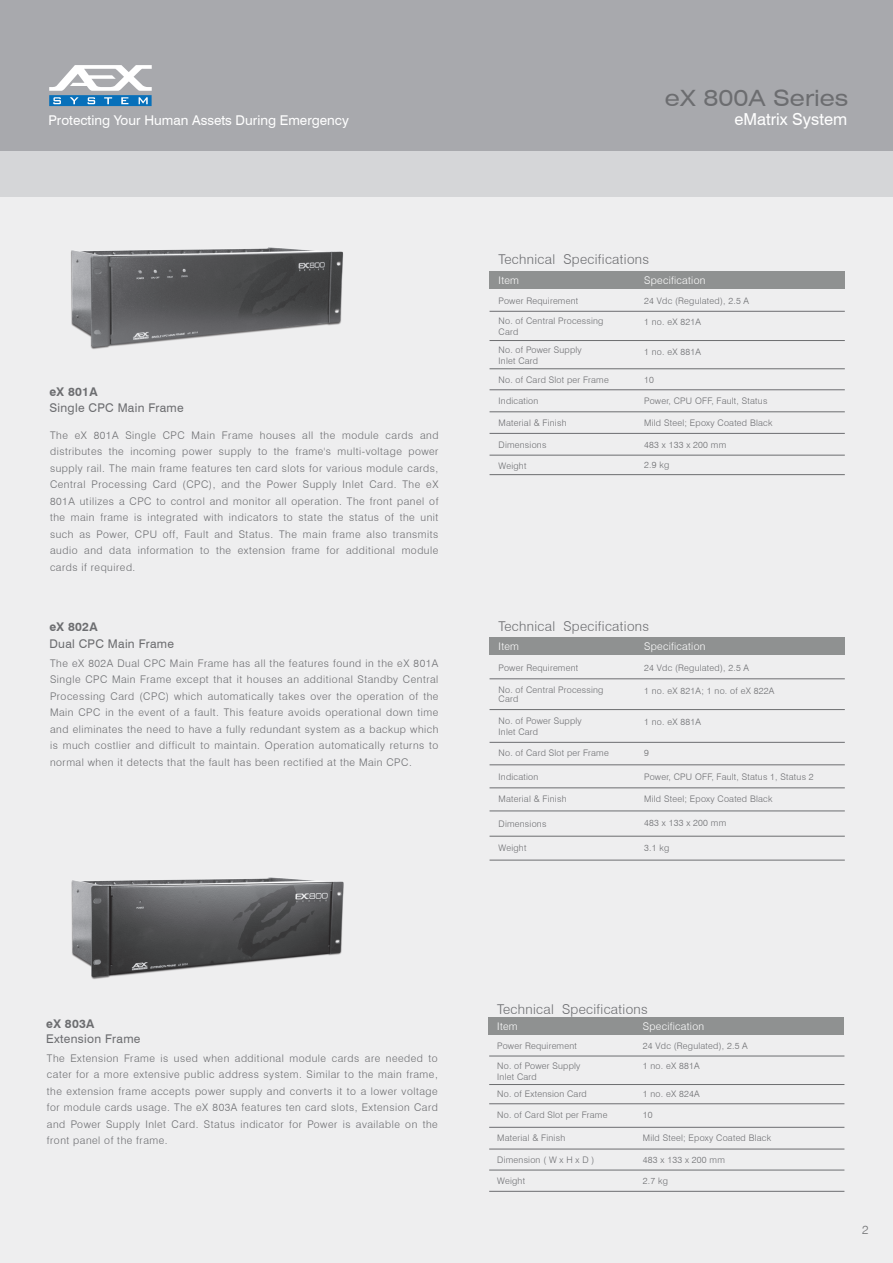
<style>
.page{position:relative;width:893px;height:1263px;background:#fff}
.page>*{position:absolute;margin:0;border:0;box-sizing:border-box;transform-origin:0 0}
.t1{font:expanded 22.5px "Swiss 721 BT";color:#6c6d70}
.t2{font:16.5px "Swiss 721 BT";color:#fff}
.t3{font:300 13.5px "Swiss 721 BT";letter-spacing:.025em;color:#6c6d70}
.t4{font:13.5px "Swiss 721 BT";color:#fff}
.t5{font:12px "Swiss 721 BT";letter-spacing:.025em;color:#6c6d70}
.t6{font:700 12px "Swiss 721 BT";letter-spacing:.025em;color:#6c6d70}
.t7{font:300 12px "Swiss 721 BT";color:#6c6d70}
.t8{font:300 10.5px/16.5px "Swiss 721 BT";letter-spacing:.05em;color:#6c6d70;text-align:justify}
.t9{font:300 10.5px "Swiss 721 BT";letter-spacing:.025em;color:#fff}
.t10{font:300 9px/10.8px "Swiss 721 BT";letter-spacing:.025em;color:#6c6d70}
</style>
<div class="page">
<div style="left:0;top:192px;width:893px;height:1071px;background:#eeeeef"></div>
<div style="left:0;top:150px;width:893px;height:47px;background:#d5d6d8"></div>
<div style="left:0;top:0;width:893px;height:151px;background:#a8a9ad"></div>
<svg style="left:49px;top:65px;width:103px;height:41px"></svg>
<div style="left:490px;top:271px;width:355px;height:18px;background:#8f9191"></div>
<hr style="left:490px;top:311px;width:355px;height:1px;background:#6c6d70">
<hr style="left:490px;top:340px;width:355px;height:1px;background:#6c6d70">
<hr style="left:490px;top:389px;width:355px;height:1px;background:#6c6d70">
<hr style="left:490px;top:412px;width:355px;height:1px;background:#6c6d70">
<hr style="left:490px;top:433px;width:355px;height:1px;background:#6c6d70">
<hr style="left:490px;top:455px;width:355px;height:1px;background:#6c6d70">
<hr style="left:490px;top:474px;width:355px;height:1px;background:#6c6d70">
<div style="left:488px;top:1018px;width:356px;height:17px;background:#8f9191"></div>
<hr style="left:489px;top:1056px;width:355px;height:1px;background:#6c6d70">
<hr style="left:489px;top:1084px;width:355px;height:1px;background:#6c6d70">
<hr style="left:489px;top:1103px;width:355px;height:1px;background:#6c6d70">
<hr style="left:489px;top:1127px;width:355px;height:1px;background:#6c6d70">
<hr style="left:489px;top:1149px;width:355px;height:1px;background:#6c6d70">
<hr style="left:489px;top:1170px;width:355px;height:1px;background:#6c6d70">
<hr style="left:489px;top:1191px;width:355px;height:1px;background:#6c6d70">
<hr style="left:490px;top:368px;width:355px;height:1px;background:#6c6d70">
<div style="left:490px;top:637px;width:355px;height:18px;background:#8f9191"></div>
<hr style="left:490px;top:678px;width:355px;height:1px;background:#6c6d70">
<hr style="left:490px;top:709px;width:355px;height:1px;background:#6c6d70">
<hr style="left:490px;top:764px;width:355px;height:1px;background:#6c6d70">
<hr style="left:490px;top:788px;width:355px;height:1px;background:#6c6d70">
<hr style="left:490px;top:811px;width:355px;height:1px;background:#6c6d70">
<hr style="left:490px;top:836px;width:355px;height:1px;background:#6c6d70">
<hr style="left:490px;top:860px;width:355px;height:1px;background:#6c6d70">
<hr style="left:490px;top:742px;width:355px;height:1px;background:#6c6d70">
<img style="left:71px;top:247px;width:272px;height:102px">
<img style="left:71px;top:877px;width:273px;height:102px">
<h1 class="t1" style="left:665px;top:84px;width:185px">eX 800A Series</h1>
<p class="t4" style="left:48px;top:112px;width:302px">Protecting Your Human Assets During Emergency</p>
<h2 class="t2" style="left:734px;top:109px;width:114px">eMatrix System</h2>
<p class="t6" style="left:49px;top:384px;width:50px">eX 801A</p>
<p class="t5" style="left:49px;top:400px;width:136px">Single CPC Main Frame</p>
<p class="t8" style="left:50px;top:426px;width:390px">The eX 801A Single CPC Main Frame houses all the module cards and distributes the incoming power supply to the frame's multi-voltage power supply rail. The main frame features ten card slots for various module cards, Central Processing Card (CPC), and the Power Supply Inlet Card. The eX 801A utilizes a CPC to control and monitor all operation. The front panel of the main frame is integrated with indicators to state the status of the unit such as Power, CPU off, Fault and Status. The main frame also transmits audio and data information to the extension frame for additional module cards if required.</p>
<p class="t6" style="left:49px;top:619px;width:50px">eX 802A</p>
<p class="t5" style="left:49px;top:636px;width:126px">Dual CPC Main Frame</p>
<p class="t8" style="left:50px;top:654px;width:390px">The eX 802A Dual CPC Main Frame has all the features found in the eX 801A Single CPC Main Frame except that it houses an additional Standby Central Processing Card (CPC) which automatically takes over the operation of the Main CPC in the event of a fault. This feature avoids operational down time and eliminates the need to have a fully redundant system as a backup which is much costlier and difficult to maintain. Operation automatically returns to normal when it detects that the fault has been rectified at the Main CPC.</p>
<p class="t3" style="left:499px;top:251px;width:152px">Technical Specifications</p>
<p class="t9" style="left:499px;top:274px;width:22px">Item</p>
<p class="t10" style="left:499px;top:295px;width:81px">Power Requirement</p>
<p class="t10" style="left:499px;top:315px;width:106px">No. of Central Processing<br>Card</p>
<p class="t10" style="left:499px;top:345px;width:85px">No. of Power Supply<br>Inlet Card</p>
<p class="t10" style="left:499px;top:396px;width:41px">Indication</p>
<p class="t10" style="left:499px;top:417px;width:69px">Material &amp; Finish</p>
<p class="t10" style="left:499px;top:439px;width:49px">Dimensions</p>
<p class="t10" style="left:499px;top:460px;width:29px">Weight</p>
<p class="t10" style="left:499px;top:375px;width:112px">No. of Card Slot per Frame</p>
<p class="t9" style="left:644px;top:274px;width:63px">Specification</p>
<p class="t10" style="left:644px;top:295px;width:106px">24 Vdc (Regulated), 2.5 A</p>
<p class="t10" style="left:644px;top:317px;width:58px">1 no. eX 821A</p>
<p class="t10" style="left:644px;top:346px;width:58px">1 no. eX 881A</p>
<p class="t10" style="left:644px;top:375px;width:11px">10</p>
<p class="t10" style="left:644px;top:396px;width:125px">Power, CPU OFF, Fault, Status</p>
<p class="t10" style="left:644px;top:417px;width:130px">Mild Steel; Epoxy Coated Black</p>
<p class="t10" style="left:644px;top:439px;width:83px">483 x 133 x 200 mm</p>
<p class="t10" style="left:644px;top:460px;width:27px">2.9 kg</p>
<p class="t3" style="left:499px;top:618px;width:152px">Technical Specifications</p>
<p class="t9" style="left:499px;top:640px;width:22px">Item</p>
<p class="t10" style="left:499px;top:663px;width:81px">Power Requirement</p>
<p class="t10" style="left:499px;top:685px;width:106px;line-height:9px">No. of Central Processing<br>Card</p>
<p class="t10" style="left:499px;top:715px;width:85px">No. of Power Supply<br>Inlet Card</p>
<p class="t10" style="left:499px;top:772px;width:41px">Indication</p>
<p class="t10" style="left:499px;top:794px;width:69px">Material &amp; Finish</p>
<p class="t10" style="left:499px;top:818px;width:49px">Dimensions</p>
<p class="t10" style="left:499px;top:842px;width:29px">Weight</p>
<p class="t9" style="left:644px;top:640px;width:63px">Specification</p>
<p class="t10" style="left:644px;top:663px;width:106px">24 Vdc (Regulated), 2.5 A</p>
<p class="t10" style="left:644px;top:686px;width:132px">1 no. eX 821A; 1 no. of eX 822A</p>
<p class="t10" style="left:644px;top:717px;width:58px">1 no. eX 881A</p>
<p class="t10" style="left:499px;top:747px;width:112px">No. of Card Slot per Frame</p>
<p class="t10" style="left:644px;top:747px;width:6px">9</p>
<p class="t10" style="left:644px;top:771px;width:171px">Power, CPU OFF, Fault, Status 1, Status 2</p>
<p class="t10" style="left:644px;top:794px;width:130px">Mild Steel; Epoxy Coated Black</p>
<p class="t10" style="left:644px;top:818px;width:83px">483 x 133 x 200 mm</p>
<p class="t10" style="left:644px;top:842px;width:27px">3.1 kg</p>
<p class="t6" style="left:46px;top:1016px;width:50px">eX 803A</p>
<p class="t5" style="left:46px;top:1031px;width:96px">Extension Frame</p>
<p class="t8" style="left:47px;top:1049px;width:392px">The Extension Frame is used when additional module cards are needed to cater for a more extensive public address system. Similar to the main frame, the extension frame accepts power supply and converts it to a lower voltage for module cards usage. The eX 803A features ten card slots, Extension Card and Power Supply Inlet Card. Status indicator for Power is available on the front panel of the frame.</p>
<p class="t3" style="left:497px;top:1001px;width:152px">Technical Specifications</p>
<p class="t9" style="left:497px;top:1020px;width:22px">Item</p>
<p class="t10" style="left:497px;top:1040px;width:81px">Power Requirement</p>
<p class="t10" style="left:497px;top:1060px;width:85px">No. of Power Supply<br>Inlet Card</p>
<p class="t10" style="left:497px;top:1088px;width:91px">No. of Extension Card</p>
<p class="t10" style="left:497px;top:1109px;width:112px">No. of Card Slot per Frame</p>
<p class="t10" style="left:497px;top:1133px;width:69px">Material &amp; Finish</p>
<p class="t10" style="left:497px;top:1154px;width:99px">Dimension ( W x H x D )</p>
<p class="t10" style="left:497px;top:1176px;width:29px">Weight</p>
<p class="t9" style="left:643px;top:1020px;width:63px">Specification</p>
<p class="t10" style="left:643px;top:1060px;width:58px">1 no. eX 881A</p>
<p class="t10" style="left:643px;top:1040px;width:106px">24 Vdc (Regulated), 2.5 A</p>
<p class="t10" style="left:643px;top:1088px;width:58px">1 no. eX 824A</p>
<p class="t10" style="left:643px;top:1109px;width:11px">10</p>
<p class="t10" style="left:643px;top:1132px;width:130px">Mild Steel; Epoxy Coated Black</p>
<p class="t10" style="left:643px;top:1154px;width:83px">483 x 133 x 200 mm</p>
<p class="t10" style="left:643px;top:1176px;width:27px">2.7 kg</p>
<p class="t7" style="left:862px;top:1222px;width:8px">2</p>
</div>
